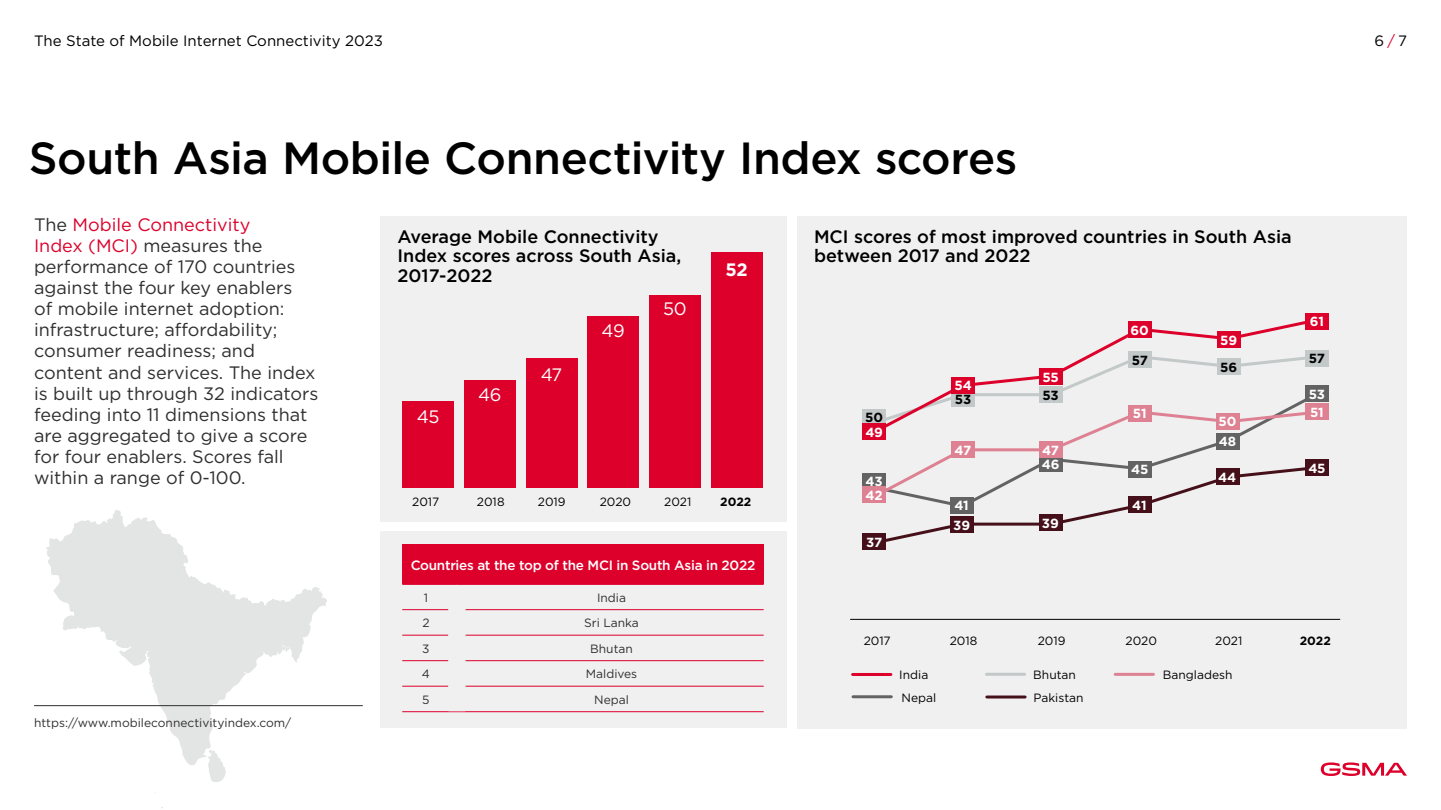
<style>
.page{position:relative;width:1441px;height:810px;background:#fff}
.page>*{position:absolute;margin:0;border:0;box-sizing:border-box;transform-origin:0 0}
.t1{font:500 45px "Gotham";letter-spacing:-.01em;color:#000}
.t2{font:18px/21px "Gotham";color:#302f30}
.t3{font:500 18px/19.5px "Gotham";color:#000}
.t4{font:18px "Gotham";letter-spacing:-.025em;color:#fff}
.t5{font:700 18px "Gotham";color:#fff}
.t6{font:15px "Gotham";color:#000}
.t7{font:500 13.5px "Gotham";letter-spacing:-.02em;color:#fff}
.t8{font:700 13.2px "Gotham";letter-spacing:-.005em;color:#fff}
.t9{font:700 13.2px "Gotham";letter-spacing:-.005em;color:#000}
.t10{font:12px "Gotham";color:#302f30}
.t11{font:12px "Gotham";color:#000}
.t12{font:700 12px "Gotham";letter-spacing:.005em;color:#000}
.s1{color:#dc002b}
</style>
<div class="page">
<svg style="left:1320px;top:762px;width:86px;height:14px"></svg>
<svg style="left:46px;top:510px;width:281px;height:272px"></svg>
<div style="left:380px;top:216px;width:407px;height:305px;background:#f0f0f0"></div>
<div style="left:380px;top:531px;width:407px;height:197px;background:#f0f0f0"></div>
<div style="left:402px;top:401px;width:52px;height:87px;background:#dc002b"></div>
<div style="left:464px;top:380px;width:51px;height:108px;background:#dc002b"></div>
<div style="left:526px;top:359px;width:51px;height:129px;background:#dc002b"></div>
<div style="left:587px;top:316px;width:52px;height:172px;background:#dc002b"></div>
<div style="left:649px;top:295px;width:51px;height:193px;background:#dc002b"></div>
<div style="left:710px;top:252px;width:52px;height:236px;background:#dc002b"></div>
<div style="left:796px;top:216px;width:609px;height:512px;background:#f0f0f0"></div>
<div style="left:402px;top:544px;width:361px;height:40px;background:#dc002b"></div>
<hr style="left:402px;top:609px;width:46px;height:1px;background:#dc002b">
<hr style="left:465px;top:609px;width:298px;height:1px;background:#dc002b">
<hr style="left:402px;top:635px;width:46px;height:1px;background:#dc002b">
<hr style="left:465px;top:635px;width:298px;height:1px;background:#dc002b">
<hr style="left:402px;top:660px;width:46px;height:1px;background:#dc002b">
<hr style="left:465px;top:660px;width:298px;height:1px;background:#dc002b">
<hr style="left:402px;top:686px;width:46px;height:1px;background:#dc002b">
<hr style="left:465px;top:686px;width:298px;height:1px;background:#dc002b">
<hr style="left:402px;top:711px;width:55px;height:1px;background:#dc002b">
<hr style="left:457px;top:711px;width:306px;height:1px;background:#dc002b">
<hr style="left:402px;top:583px;width:55px;height:2px;background:#dc002b">
<hr style="left:457px;top:583px;width:306px;height:2px;background:#dc002b">
<hr style="left:850px;top:619px;width:489px;height:1px;background:#000">
<hr style="left:853px;top:695px;width:38px;height:3px;background:#646363">
<hr style="left:1115px;top:673px;width:38px;height:3px;background:#dd8193">
<hr style="left:852px;top:673px;width:38px;height:3px;background:#dc002b">
<hr style="left:34px;top:705px;width:329px;height:1px;background:#302f30">
<svg style="left:869px;top:436px;width:436px;height:111px"></svg>
<svg style="left:885px;top:321px;width:435px;height:115px"></svg>
<div style="left:862px;top:409px;width:23px;height:16px;background:#c3c8c8"></div>
<div style="left:1039px;top:369px;width:23px;height:16px;background:#dc002b"></div>
<div style="left:1128px;top:322px;width:23px;height:16px;background:#dc002b"></div>
<div style="left:1217px;top:332px;width:23px;height:16px;background:#dc002b"></div>
<div style="left:1305px;top:313px;width:23px;height:16px;background:#dc002b"></div>
<div style="left:862px;top:423px;width:23px;height:17px;background:#dc002b"></div>
<div style="left:951px;top:390px;width:23px;height:17px;background:#c3c8c8"></div>
<div style="left:951px;top:377px;width:23px;height:16px;background:#dc002b"></div>
<div style="left:1039px;top:387px;width:23px;height:16px;background:#c3c8c8"></div>
<div style="left:1128px;top:352px;width:23px;height:16px;background:#c3c8c8"></div>
<div style="left:1217px;top:358px;width:23px;height:17px;background:#c3c8c8"></div>
<div style="left:1305px;top:350px;width:23px;height:16px;background:#c3c8c8"></div>
<div style="left:862px;top:473px;width:23px;height:16px;background:#646363"></div>
<div style="left:951px;top:442px;width:23px;height:16px;background:#dd8193"></div>
<div style="left:1128px;top:405px;width:23px;height:16px;background:#dd8193"></div>
<div style="left:1216px;top:413px;width:23px;height:16px;background:#dd8193"></div>
<div style="left:1305px;top:404px;width:23px;height:16px;background:#dd8193"></div>
<div style="left:862px;top:487px;width:23px;height:16px;background:#dd8193"></div>
<div style="left:950px;top:497px;width:23px;height:16px;background:#646363"></div>
<div style="left:1039px;top:456px;width:23px;height:16px;background:#646363"></div>
<div style="left:1039px;top:442px;width:23px;height:16px;background:#dd8193"></div>
<div style="left:1128px;top:461px;width:23px;height:16px;background:#646363"></div>
<div style="left:1216px;top:433px;width:23px;height:16px;background:#646363"></div>
<div style="left:1305px;top:386px;width:23px;height:16px;background:#646363"></div>
<div style="left:862px;top:534px;width:23px;height:16px;background:#45101a"></div>
<div style="left:950px;top:516px;width:23px;height:17px;background:#45101a"></div>
<div style="left:1038px;top:514px;width:24px;height:17px;background:#45101a"></div>
<div style="left:1128px;top:497px;width:23px;height:16px;background:#45101a"></div>
<div style="left:1215px;top:469px;width:23px;height:16px;background:#45101a"></div>
<div style="left:1305px;top:459px;width:23px;height:17px;background:#45101a"></div>
<hr style="left:986px;top:696px;width:39px;height:3px;background:#45101a">
<hr style="left:986px;top:673px;width:38px;height:3px;background:#c3c8c8">
<p class="t6" style="left:34px;top:31px;width:350px">The State of Mobile Internet Connectivity 2023</p>
<p class="t6" style="left:1374px;top:31px;width:34px">6 <span class="s1">/</span> 7</p>
<h1 class="t1" style="left:29px;top:129px;width:989px">South Asia Mobile Connectivity Index scores</h1>
<p class="t2" style="left:34px;top:214px;width:286px">The <span class="s1">Mobile Connectivity<br>Index (MCI)</span> measures the performance of 170 countries against the four key enablers<br>of mobile internet adoption: infrastructure; affordability; consumer readiness; and content and services. The index is built up through 32 indicators feeding into 11 dimensions that are aggregated to give a score for four enablers. Scores fall within a range of 0-100.</p>
<p class="t3" style="left:397px;top:226px;width:285px">Average Mobile Connectivity<br>Index scores across South Asia,<br>2017-2022</p>
<p class="t3" style="left:814px;top:226px;width:479px">MCI scores of most improved countries in South Asia between 2017 and 2022</p>
<p class="t5" style="left:725px;top:257px;width:24px">52</p>
<p class="t4" style="left:663px;top:298px;width:25px">50</p>
<p class="t4" style="left:601px;top:319px;width:25px">49</p>
<p class="t8" style="left:1130px;top:321px;width:20px">60</p>
<p class="t8" style="left:1219px;top:331px;width:18px">59</p>
<p class="t4" style="left:478px;top:383px;width:25px">46</p>
<p class="t4" style="left:540px;top:363px;width:23px">47</p>
<p class="t8" style="left:954px;top:377px;width:19px">54</p>
<p class="t9" style="left:954px;top:390px;width:18px">53</p>
<p class="t8" style="left:1042px;top:368px;width:18px">55</p>
<p class="t9" style="left:1042px;top:386px;width:18px">53</p>
<p class="t9" style="left:1131px;top:351px;width:18px">57</p>
<p class="t9" style="left:1219px;top:358px;width:19px">56</p>
<p class="t4" style="left:417px;top:405px;width:24px">45</p>
<p class="t9" style="left:865px;top:409px;width:19px">50</p>
<p class="t8" style="left:865px;top:423px;width:19px">49</p>
<p class="t8" style="left:954px;top:441px;width:18px">47</p>
<p class="t8" style="left:1042px;top:441px;width:18px">47</p>
<p class="t8" style="left:1132px;top:405px;width:15px">51</p>
<p class="t8" style="left:1218px;top:413px;width:19px">50</p>
<p class="t8" style="left:1218px;top:433px;width:19px">48</p>
<p class="t8" style="left:865px;top:472px;width:19px">43</p>
<p class="t8" style="left:1041px;top:455px;width:19px">46</p>
<p class="t8" style="left:1130px;top:460px;width:19px">45</p>
<p class="t8" style="left:1217px;top:468px;width:20px">44</p>
<p class="t11" style="left:412px;top:494px;width:29px">2017</p>
<p class="t11" style="left:477px;top:494px;width:29px">2018</p>
<p class="t11" style="left:537px;top:494px;width:29px">2019</p>
<p class="t11" style="left:599px;top:494px;width:33px">2020</p>
<p class="t11" style="left:664px;top:494px;width:29px">2021</p>
<p class="t12" style="left:720px;top:493px;width:33px">2022</p>
<p class="t8" style="left:865px;top:486px;width:19px">42</p>
<p class="t8" style="left:954px;top:497px;width:16px">41</p>
<p class="t8" style="left:1132px;top:497px;width:16px">41</p>
<p class="t8" style="left:953px;top:516px;width:18px">39</p>
<p class="t8" style="left:1041px;top:514px;width:18px">39</p>
<p class="t8" style="left:866px;top:533px;width:18px">37</p>
<p class="t8" style="left:1309px;top:313px;width:16px">61</p>
<p class="t9" style="left:1308px;top:350px;width:18px">57</p>
<p class="t8" style="left:1308px;top:385px;width:18px">53</p>
<p class="t8" style="left:1309px;top:403px;width:15px">51</p>
<p class="t8" style="left:1308px;top:459px;width:19px">45</p>
<p class="t10" style="left:34px;top:715px;width:259px">https://www.mobileconnectivityindex.com/</p>
<p class="t7" style="left:410px;top:556px;width:346px">Countries at the top of the MCI in South Asia in 2022</p>
<p class="t10" style="left:424px;top:590px;width:6px">1</p>
<p class="t10" style="left:597px;top:590px;width:30px">India</p>
<p class="t10" style="left:422px;top:615px;width:9px">2</p>
<p class="t10" style="left:584px;top:615px;width:56px">Sri Lanka</p>
<p class="t10" style="left:422px;top:641px;width:9px">3</p>
<p class="t10" style="left:590px;top:641px;width:44px">Bhutan</p>
<p class="t10" style="left:422px;top:666px;width:10px">4</p>
<p class="t10" style="left:586px;top:666px;width:53px">Maldives</p>
<p class="t10" style="left:422px;top:692px;width:9px">5</p>
<p class="t10" style="left:594px;top:692px;width:36px">Nepal</p>
<p class="t11" style="left:863px;top:633px;width:29px">2017</p>
<p class="t11" style="left:949px;top:633px;width:29px">2018</p>
<p class="t11" style="left:1037px;top:633px;width:29px">2019</p>
<p class="t11" style="left:1125px;top:633px;width:33px">2020</p>
<p class="t11" style="left:1214px;top:633px;width:29px">2021</p>
<p class="t12" style="left:1299px;top:633px;width:33px">2022</p>
<p class="t11" style="left:1032px;top:667px;width:44px">Bhutan</p>
<p class="t11" style="left:899px;top:667px;width:31px">India</p>
<p class="t11" style="left:1162px;top:667px;width:71px">Bangladesh</p>
<p class="t11" style="left:901px;top:690px;width:36px">Nepal</p>
<p class="t11" style="left:1033px;top:690px;width:52px">Pakistan</p>
</div>
